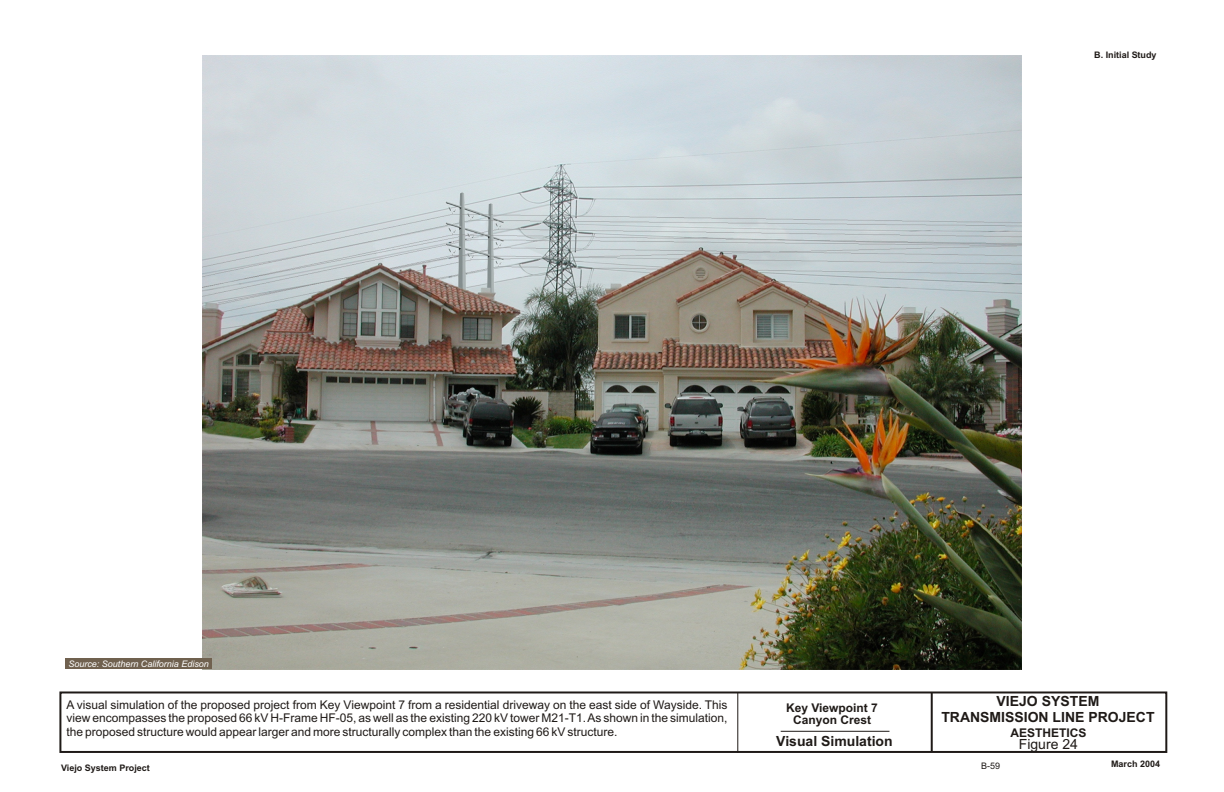
<style>
.page{position:relative;width:1224px;height:792px;background:#fff}
.page>*{position:absolute;margin:0;border:0;box-sizing:border-box;transform-origin:0 0}
.t1{font:700 14px/15.6px "Arial";color:#1f1a17;text-align:center}
.t2{font:14px "Arial";color:#1f1a17}
.t3{font:12px/13.4px "Arial";color:#1f1a17;text-align:justify}
.t4{font:700 12px/12.1px "Arial";color:#1f1a17;text-align:center}
.t5{font:700 9px "Arial";color:#1f1a17}
.t6{font:italic 9px "Arial";color:#fff}
.t7{font:9px "Arial";color:#1f1a17}
</style>
<div class="page">
<div style="left:59px;top:691px;width:1108px;height:62px;border:2px solid #1f1a17"></div>
<hr style="left:737px;top:692px;width:1px;height:61px;background:#1f1a17">
<hr style="left:931px;top:693px;width:2px;height:59px;background:#1f1a17">
<hr style="left:781px;top:731px;width:108px;height:1px;background:#1f1a17">
<img style="left:203px;top:56px;width:818px;height:614px">
<div style="left:65px;top:658px;width:147px;height:11px;background:#70614f"></div>
<p class="t5" style="left:1094px;top:51px;width:64px">B. Initial Study</p>
<p class="t6" style="left:68px;top:660px;width:142px">Source: Southern California Edison</p>
<p class="t3" style="left:67px;top:699px;width:663px">A visual simulation of the proposed project from Key Viewpoint 7 from a residential driveway on the east side of Wayside. This view encompasses the proposed 66 kV H-Frame HF-05, as well as the existing 220 kV tower M21-T1. As shown in the simulation, the proposed structure would appear larger and more structurally complex than the existing 66 kV structure.</p>
<p class="t5" style="left:61px;top:764px;width:90px">Viejo System Project</p>
<p class="t4" style="left:786px;top:703px;width:93px">Key Viewpoint 7<br>Canyon Crest</p>
<p class="t1" style="left:776px;top:734px;width:118px">Visual Simulation</p>
<p class="t1" style="left:941px;top:695px;width:215px">VIEJO SYSTEM<br>TRANSMISSION LINE PROJECT</p>
<p class="t4" style="left:1010px;top:728px;width:78px">AESTHETICS</p>
<p class="t2" style="left:1019px;top:739px;width:61px">Figure 24</p>
<p class="t7" style="left:981px;top:762px;width:21px">B-59</p>
<p class="t5" style="left:1111px;top:760px;width:51px">March 2004</p>
</div>
